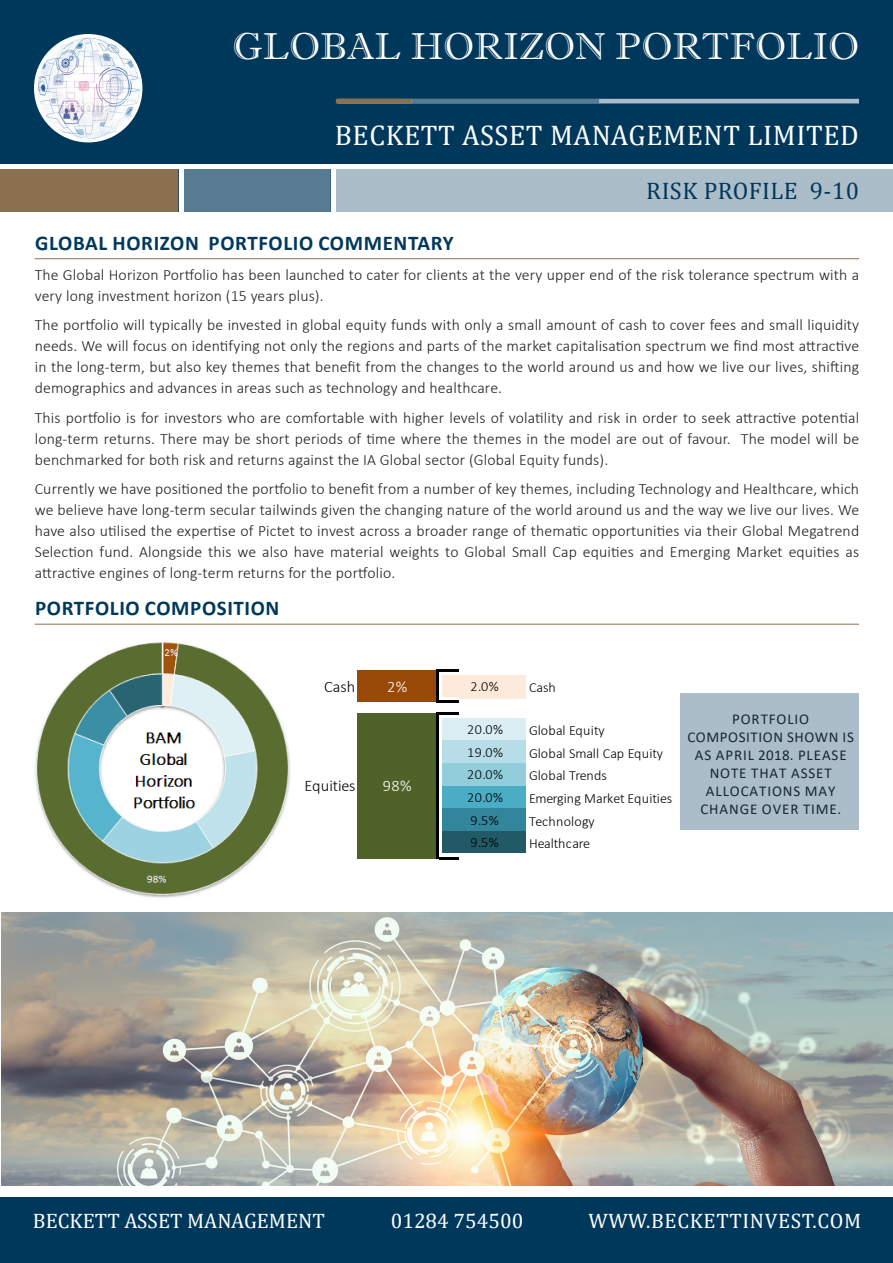
<style>
.page{position:relative;width:893px;height:1263px;background:#fff}
.page>*{position:absolute;margin:0;border:0;box-sizing:border-box;transform-origin:0 0}
.t1{font:37.5px "Imprint MT Shadow";letter-spacing:.01em;color:#fff}
.t2{font:28.5px "Cambria";letter-spacing:.02em;color:#fff}
.t3{font:24px "Cambria";letter-spacing:.02em;color:#00385c}
.Front_left_headings{font:700 21px "Calibri";letter-spacing:.03em;color:#00385c}
.t4{font:21px "Cambria";color:#fff}
.t5{font:21px "Cambria";letter-spacing:.03em;color:#fff}
.t6{font:300 16.2px "Calibri";letter-spacing:-.005em;color:#000}
.t7{font:300 16.2px "Calibri";color:#fff}
.Front_page_main_text{font:300 15.75px/21px "Calibri";letter-spacing:.01em;color:#231f20;text-align:justify}
.Paragraph_Small_Prin{font:15px/18px "Calibri";letter-spacing:.06em;color:#231f20;text-align:center}
.t8{font:14.85px "Calibri";color:#fff}
.t9{font:300 13.95px/22.6px "Calibri";letter-spacing:.005em;color:#000}
</style>
<div class="page">
<img style="left:1px;top:912px;width:892px;height:274px">
<div style="left:358px;top:670px;width:79px;height:6px;background:#984807"></div>
<svg style="left:436px;top:670px;width:23px;height:5px"></svg>
<div style="left:358px;top:675px;width:79px;height:23px;background:#984807"></div>
<div style="left:436px;top:675px;width:7px;height:23px;background:#fff"></div>
<div style="left:442px;top:675px;width:85px;height:23px;background:#fdeada"></div>
<div style="left:526px;top:675px;width:153px;height:23px;background:#fff"></div>
<div style="left:358px;top:697px;width:79px;height:6px;background:#984807"></div>
<div style="left:436px;top:697px;width:23px;height:6px;background:#fff"></div>
<div style="left:296px;top:702px;width:383px;height:13px;background:#fff"></div>
<div style="left:358px;top:713px;width:79px;height:6px;background:#4f6228"></div>
<div style="left:436px;top:713px;width:243px;height:6px;background:#fff"></div>
<div style="left:358px;top:718px;width:79px;height:23px;background:#4f6228"></div>
<div style="left:436px;top:718px;width:7px;height:23px;background:#fff"></div>
<div style="left:442px;top:718px;width:85px;height:23px;background:#daeef3"></div>
<div style="left:526px;top:718px;width:153px;height:23px;background:#fff"></div>
<div style="left:358px;top:740px;width:79px;height:24px;background:#4f6228"></div>
<div style="left:436px;top:740px;width:7px;height:24px;background:#fff"></div>
<div style="left:442px;top:740px;width:85px;height:24px;background:#b7dee8"></div>
<div style="left:526px;top:740px;width:153px;height:24px;background:#fff"></div>
<div style="left:358px;top:763px;width:79px;height:24px;background:#4f6228"></div>
<div style="left:436px;top:763px;width:7px;height:24px;background:#fff"></div>
<div style="left:442px;top:763px;width:85px;height:24px;background:#92cddc"></div>
<div style="left:526px;top:763px;width:153px;height:24px;background:#fff"></div>
<div style="left:358px;top:786px;width:79px;height:23px;background:#4f6228"></div>
<div style="left:436px;top:786px;width:7px;height:23px;background:#fff"></div>
<div style="left:442px;top:786px;width:85px;height:23px;background:#4bacc6"></div>
<div style="left:526px;top:786px;width:153px;height:23px;background:#fff"></div>
<div style="left:358px;top:808px;width:79px;height:24px;background:#4f6228"></div>
<div style="left:436px;top:808px;width:7px;height:24px;background:#fff"></div>
<div style="left:442px;top:808px;width:85px;height:24px;background:#31869b"></div>
<div style="left:526px;top:808px;width:153px;height:24px;background:#fff"></div>
<div style="left:358px;top:831px;width:79px;height:24px;background:#4f6228"></div>
<div style="left:436px;top:831px;width:7px;height:24px;background:#fff"></div>
<div style="left:442px;top:831px;width:85px;height:24px;background:#215967"></div>
<div style="left:526px;top:831px;width:153px;height:24px;background:#fff"></div>
<div style="left:358px;top:854px;width:79px;height:5px;background:#4f6228"></div>
<div style="left:436px;top:854px;width:243px;height:5px;background:#fff"></div>
<hr style="left:437px;top:669px;width:2px;height:34px;background:#000">
<hr style="left:437px;top:712px;width:2px;height:147px;background:#000">
<hr style="left:439px;top:669px;width:20px;height:2px;background:#000">
<hr style="left:439px;top:700px;width:20px;height:3px;background:#000">
<hr style="left:439px;top:712px;width:20px;height:3px;background:#000">
<hr style="left:439px;top:857px;width:20px;height:2px;background:#000">
<img style="left:35px;top:642px;width:255px;height:256px">
<div style="left:0;top:1197px;width:893px;height:66px;background:#00385c"></div>
<div style="left:0;top:0;width:893px;height:167px;background:#00385c"></div>
<div style="left:0;top:167px;width:179px;height:45px;background:#8a704e"></div>
<div style="left:331px;top:167px;width:562px;height:45px;background:#abbdc9"></div>
<hr style="left:336px;top:99px;width:76px;height:4px;background:#8a704e">
<hr style="left:412px;top:99px;width:187px;height:4px;background:#577b93">
<hr style="left:599px;top:99px;width:260px;height:4px;background:#abbdc9">
<div style="left:179px;top:167px;width:152px;height:45px;background:#577b93"></div>
<div style="left:0;top:164px;width:893px;height:5px;background:#fff"></div>
<hr style="left:331px;top:167px;width:4px;height:45px;background:#fff">
<hr style="left:179px;top:167px;width:4px;height:45px;background:#fff">
<hr style="left:35px;top:258px;width:824px;height:1px;background:#8a704e">
<hr style="left:35px;top:624px;width:824px;height:1px;background:#8a704e">
<div style="left:680px;top:693px;width:179px;height:137px;background:#abbdc9"></div>
<img style="left:36px;top:36px;width:104px;height:104px">
<p class="t1" style="left:233px;top:24px;width:627px">GLOBAL HORIZON PORTFOLIO</p>
<p class="t2" style="left:335px;top:118px;width:526px">BECKETT ASSET MANAGEMENT LIMITED</p>
<p class="t3" style="left:646px;top:177px;width:214px">RISK PROFILE 9-10</p>
<p class="Front_left_headings" style="left:35px;top:228px;width:420px">GLOBAL HORIZON PORTFOLIO COMMENTARY</p>
<p class="Front_page_main_text" style="left:35px;top:264px;width:826px">The Global Horizon Portfolio has been launched to cater for clients at the very upper end of the risk tolerance spectrum with a very long investment horizon (15 years plus).</p>
<p class="Front_page_main_text" style="left:35px;top:314px;width:826px">The portfolio will typically be invested in global equity funds with only a small amount of cash to cover fees and small liquidity needs. We will focus on identifying not only the regions and parts of the market capitalisation spectrum we find most attractive in the long-term, but also key themes that benefit from the changes to the world around us and how we live our lives, shifting demographics and advances in areas such as technology and healthcare.</p>
<p class="Front_page_main_text" style="left:35px;top:407px;width:826px">This portfolio is for investors who are comfortable with higher levels of volatility and risk in order to seek attractive potential long-term returns. There may be short periods of time where the themes in the model are out of favour. The model will be benchmarked for both risk and returns against the IA Global sector (Global Equity funds).</p>
<p class="Front_page_main_text" style="left:35px;top:478px;width:826px">Currently we have positioned the portfolio to benefit from a number of key themes, including Technology and Healthcare, which we believe have long-term secular tailwinds given the changing nature of the world around us and the way we live our lives. We have also utilised the expertise of Pictet to invest across a broader range of thematic opportunities via their Global Megatrend Selection fund. Alongside this we also have material weights to Global Small Cap equities and Emerging Market equities as attractive engines of long-term returns for the portfolio.</p>
<p class="Front_left_headings" style="left:35px;top:594px;width:246px">PORTFOLIO COMPOSITION</p>
<p class="t8" style="left:137px;top:610px;width:20px">2%</p>
<p class="t6" style="left:324px;top:676px;width:33px">Cash</p>
<p class="t7" style="left:387px;top:676px;width:22px">2%</p>
<p class="t9" style="left:470px;top:675px;width:30px">2.0%</p>
<p class="t6" style="left:305px;top:776px;width:52px">Equities</p>
<p class="t7" style="left:383px;top:776px;width:30px">98%</p>
<p class="t9" style="left:467px;top:718px;width:37px">20.0%<br>19.0%<br>20.0%<br>20.0%<br>9.5%<br>9.5%</p>
<p class="t9" style="left:529px;top:676px;width:28px">Cash</p>
<p class="t9" style="left:529px;top:719px;width:145px">Global Equity<br>Global Small Cap Equity<br>Global Trends<br>Emerging Market Equities<br>Technology<br>Healthcare</p>
<p class="Paragraph_Small_Prin" style="left:687px;top:710px;width:168px">PORTFOLIO<br>COMPOSITION SHOWN IS<br>AS APRIL 2018. PLEASE<br>NOTE THAT ASSET<br>ALLOCATIONS MAY<br>CHANGE OVER TIME.</p>
<p class="t4" style="left:33px;top:1208px;width:294px">BECKETT ASSET MANAGEMENT</p>
<p class="t4" style="left:391px;top:1208px;width:134px">01284 754500</p>
<p class="t5" style="left:588px;top:1208px;width:274px">WWW.BECKETTINVEST.COM</p>
</div>
